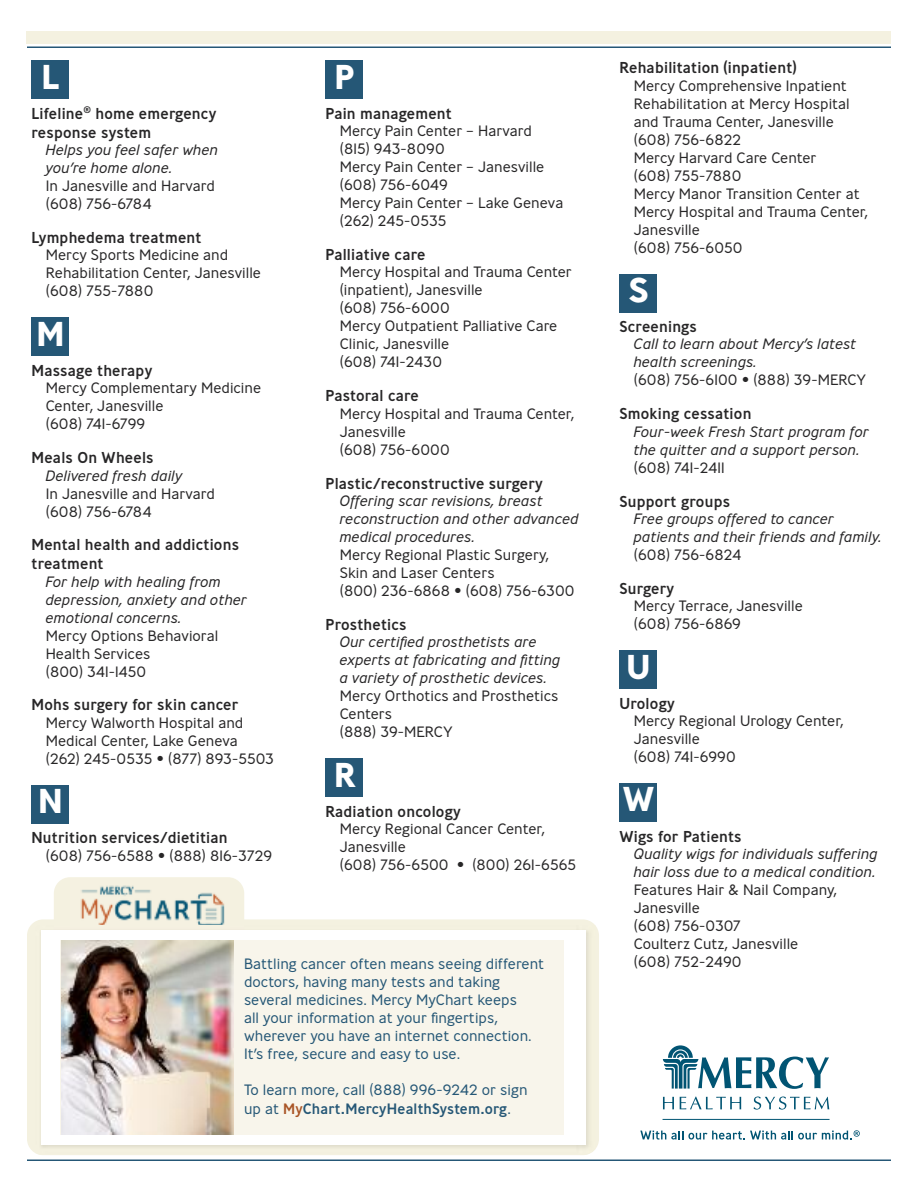
<style>
.page{position:relative;width:918px;height:1188px;background:#fff}
.page>*{position:absolute;margin:0;border:0;box-sizing:border-box;transform-origin:0 0}
.t1{font:700 34.5px "Ministry";color:#fff}
.t2{font:500 15.75px/18.9px "Ministry";color:#272627}
.t3{font:300 15px/18px "Ministry";color:#272627}
.t4{font:italic 300 15px/18px "Ministry";color:#272627}
.t5{font:300 15px/18px "Ministry";color:#255776}
.s1{font-weight:500;color:#a95526}
.s2{font-weight:500}
</style>
<div class="page">
<div style="left:32px;top:785px;width:37px;height:39px;background:#255776"></div>
<div style="left:326px;top:60px;width:37px;height:39px;background:#255776"></div>
<div style="left:620px;top:274px;width:37px;height:39px;background:#255776"></div>
<div style="left:620px;top:651px;width:37px;height:38px;background:#255776"></div>
<div style="left:620px;top:783px;width:37px;height:39px;background:#255776"></div>
<div style="left:326px;top:759px;width:37px;height:38px;background:#255776"></div>
<div style="left:32px;top:318px;width:37px;height:38px;background:#255776"></div>
<div style="left:32px;top:60px;width:37px;height:39px;background:#255776"></div>
<div style="left:27px;top:919px;width:572px;height:236px;background:#f4f1e0;border-radius:16px"></div>
<div style="left:54px;top:877px;width:190px;height:249px;background:#f4f1e0;border-radius:16px"></div>
<img style="left:38px;top:930px;width:554px;height:225px">
<div style="left:41px;top:930px;width:544px;height:215px;background:#fff"></div>
<div style="left:60px;top:941px;width:503px;height:194px;background:#f8f5eb"></div>
<img style="left:80px;top:885px;width:145px;height:40px">
<svg style="left:663px;top:1045px;width:166px;height:44px"></svg>
<svg style="left:663px;top:1097px;width:11px;height:12px"></svg>
<svg style="left:680px;top:1097px;width:61px;height:12px"></svg>
<svg style="left:754px;top:1097px;width:75px;height:13px"></svg>
<hr style="left:663px;top:1119px;width:167px;height:1px;background:#015473">
<svg style="left:640px;top:1130px;width:220px;height:10px"></svg>
<hr style="left:27px;top:46px;width:864px;height:2px;background:#255776">
<hr style="left:27px;top:1160px;width:864px;height:1px;background:#255776">
<img style="left:61px;top:941px;width:173px;height:194px">
<div style="left:27px;top:32px;width:864px;height:12px;background:#f4f1e0"></div>
<h1 class="t1" style="left:41px;top:64px;width:20px">L</h1>
<p class="t2" style="left:31px;top:105px;width:187px">Lifeline<sup>®</sup> home emergency response system</p>
<p class="t4" style="left:46px;top:142px;width:174px">Helps you feel safer when you’re home alone.</p>
<p class="t3" style="left:46px;top:178px;width:171px">In Janesville and Harvard (608) 756-6784</p>
<p class="t2" style="left:32px;top:229px;width:172px">Lymphedema treatment</p>
<p class="t3" style="left:46px;top:248px;width:217px">Mercy Sports Medicine and<br>Rehabilitation Center, Janesville (608) 755-7880</p>
<h1 class="t1" style="left:36px;top:321px;width:30px">M</h1>
<p class="t2" style="left:32px;top:362px;width:123px">Massage therapy</p>
<p class="t3" style="left:46px;top:380px;width:217px">Mercy Complementary Medicine<br>Center, Janesville<br>(608) 741-6799</p>
<p class="t2" style="left:32px;top:450px;width:124px">Meals On Wheels</p>
<p class="t4" style="left:46px;top:468px;width:138px">Delivered fresh daily</p>
<p class="t3" style="left:46px;top:486px;width:171px">In Janesville and Harvard (608) 756-6784</p>
<p class="t2" style="left:32px;top:537px;width:209px">Mental health and addictions treatment</p>
<p class="t4" style="left:46px;top:574px;width:203px">For help with healing from depression, anxiety and other emotional concerns.</p>
<p class="t3" style="left:46px;top:628px;width:174px">Mercy Options Behavioral<br>Health Services<br>(800) 341-1450</p>
<p class="t2" style="left:32px;top:697px;width:209px">Mohs surgery for skin cancer</p>
<p class="t3" style="left:46px;top:715px;width:230px">Mercy Walworth Hospital and<br>Medical Center, Lake Geneva (262) 245-0535 • (877) 893-5503</p>
<h1 class="t1" style="left:38px;top:789px;width:27px">N</h1>
<p class="t2" style="left:32px;top:830px;width:198px">Nutrition services/dietitian</p>
<p class="t3" style="left:46px;top:848px;width:228px">(608) 756-6588 • (888) 816-3729</p>
<h1 class="t1" style="left:334px;top:64px;width:22px">P</h1>
<p class="t2" style="left:326px;top:105px;width:128px">Pain management</p>
<p class="t3" style="left:340px;top:123px;width:225px">Mercy Pain Center – Harvard (815) 943-8090<br>Mercy Pain Center – Janesville (608) 756-6049<br>Mercy Pain Center – Lake Geneva (262) 245-0535</p>
<p class="t2" style="left:326px;top:247px;width:102px">Palliative care</p>
<p class="t3" style="left:340px;top:265px;width:234px">Mercy Hospital and Trauma Center (inpatient), Janesville<br>(608) 756-6000<br>Mercy Outpatient Palliative Care<br>Clinic, Janesville<br>(608) 741-2430</p>
<p class="t2" style="left:326px;top:388px;width:95px">Pastoral care</p>
<p class="t3" style="left:340px;top:406px;width:236px">Mercy Hospital and Trauma Center,<br>Janesville<br>(608) 756-6000</p>
<p class="t2" style="left:326px;top:475px;width:219px">Plastic/reconstructive surgery</p>
<p class="t4" style="left:340px;top:493px;width:241px">Offering scar revisions, breast reconstruction and other advanced medical procedures.</p>
<p class="t3" style="left:340px;top:547px;width:237px">Mercy Regional Plastic Surgery,<br>Skin and Laser Centers<br>(800) 236-6868 • (608) 756-6300</p>
<p class="t2" style="left:326px;top:616px;width:83px">Prosthetics</p>
<p class="t4" style="left:340px;top:635px;width:222px">Our certified prosthetists are experts at fabricating and fitting a variety of prosthetic devices.</p>
<p class="t3" style="left:340px;top:689px;width:220px">Mercy Orthotics and Prosthetics<br>Centers<br>(888) 39-MERCY</p>
<h1 class="t1" style="left:334px;top:762px;width:23px">R</h1>
<p class="t2" style="left:326px;top:803px;width:137px">Radiation oncology</p>
<p class="t3" style="left:340px;top:821px;width:238px">Mercy Regional Cancer Center,<br>Janesville<br>(608) 756-6500 • (800) 261-6565</p>
<p class="t5" style="left:244px;top:956px;width:302px">Battling cancer often means seeing different doctors, having many tests and taking several medicines. Mercy MyChart keeps<br>all your information at your fingertips, wherever you have an internet connection.<br>It’s free, secure and easy to use.</p>
<p class="t5" style="left:244px;top:1082px;width:285px;line-height:18.8px">To learn more, call (888) 996-9242 or sign up at <span class="s1">My</span><span class="s2">Chart.MercyHealthSystem.org</span>.</p>
<p class="t2" style="left:620px;top:60px;width:179px">Rehabilitation (inpatient)</p>
<p class="t3" style="left:634px;top:78px;width:236px">Mercy Comprehensive Inpatient<br>Rehabilitation at Mercy Hospital and Trauma Center, Janesville (608) 756-6822<br>Mercy Harvard Care Center<br>(608) 755-7880<br>Mercy Manor Transition Center at<br>Mercy Hospital and Trauma Center,<br>Janesville<br>(608) 756-6050</p>
<h1 class="t1" style="left:628px;top:278px;width:22px">S</h1>
<p class="t2" style="left:620px;top:319px;width:79px">Screenings</p>
<p class="t4" style="left:634px;top:337px;width:224px">Call to learn about Mercy’s latest health screenings.</p>
<p class="t3" style="left:634px;top:373px;width:234px">(608) 756-6100 • (888) 39-MERCY</p>
<p class="t2" style="left:620px;top:406px;width:134px">Smoking cessation</p>
<p class="t4" style="left:634px;top:424px;width:237px">Four-week Fresh Start program for the quitter and a support person.</p>
<p class="t3" style="left:634px;top:460px;width:93px">(608) 741-2411</p>
<p class="t2" style="left:620px;top:493px;width:112px">Support groups</p>
<p class="t4" style="left:634px;top:511px;width:250px">Free groups offered to cancer patients and their friends and family.</p>
<p class="t3" style="left:634px;top:547px;width:109px">(608) 756-6824</p>
<p class="t2" style="left:620px;top:580px;width:57px">Surgery</p>
<p class="t3" style="left:634px;top:599px;width:170px">Mercy Terrace, Janesville (608) 756-6869</p>
<h1 class="t1" style="left:626px;top:654px;width:26px">U</h1>
<p class="t2" style="left:620px;top:695px;width:57px">Urology</p>
<p class="t3" style="left:634px;top:713px;width:211px">Mercy Regional Urology Center,<br>Janesville<br>(608) 741-6990</p>
<h1 class="t1" style="left:622px;top:787px;width:34px">W</h1>
<p class="t2" style="left:620px;top:828px;width:124px">Wigs for Patients</p>
<p class="t4" style="left:634px;top:846px;width:246px">Quality wigs for individuals suffering hair loss due to a medical condition.</p>
<p class="t3" style="left:634px;top:882px;width:205px">Features Hair &amp; Nail Company,<br>Janesville<br>(608) 756-0307<br>Coulterz Cutz, Janesville (608) 752-2490</p>
</div>
